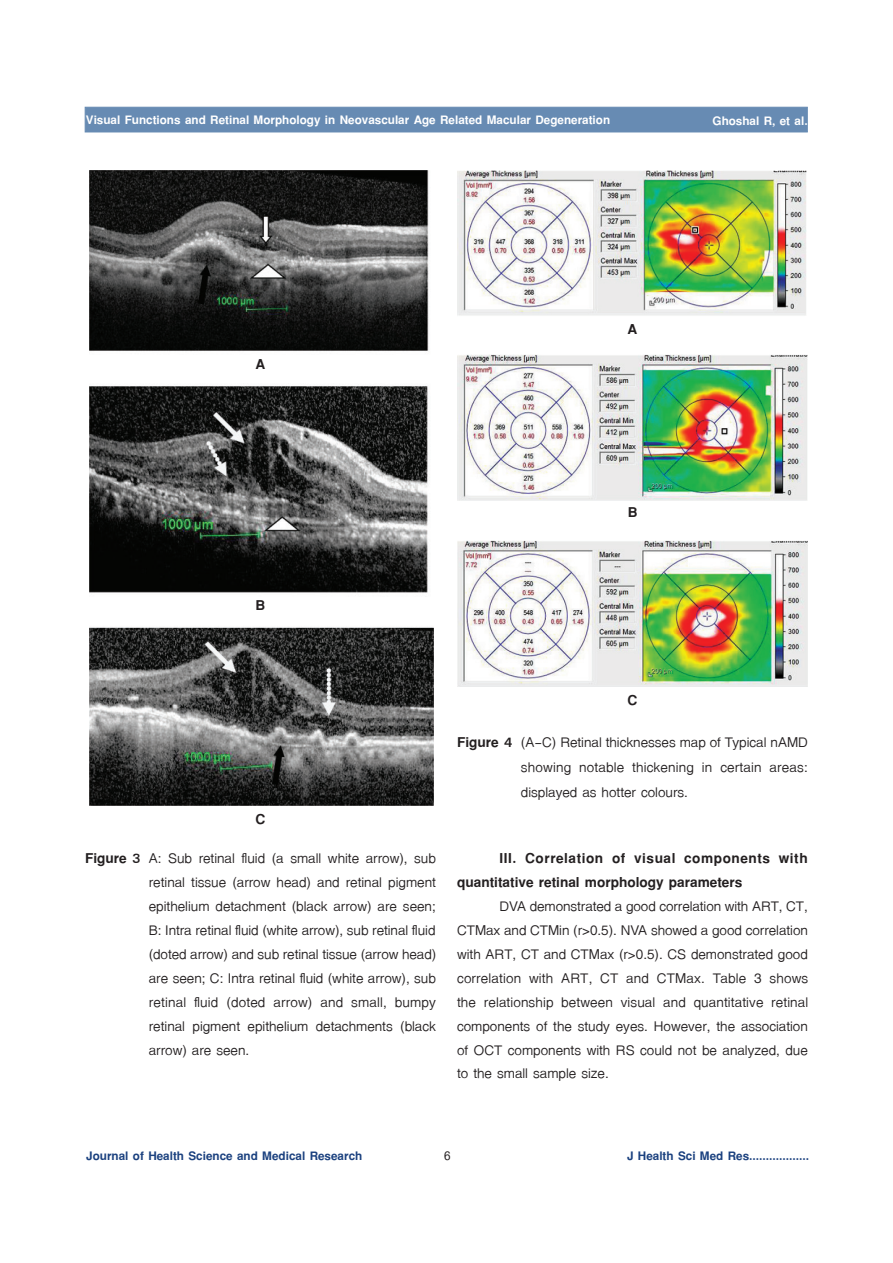
<style>
.page{position:relative;width:893px;height:1263px;background:#fff}
.page>*{position:absolute;margin:0;border:0;box-sizing:border-box;transform-origin:0 0}
.t1{font:21px/24px "TF Lanna";color:#231f20;text-align:justify}
.t2{font:700 21px/24px "TF Lanna";color:#231f20}
.t3{font:700 18px "TF Lanna";color:#fff}
.t4{font:700 18px "TF Lanna";color:#1b417f}
.t5{font:700 18px "Cordia UPC";color:#231f20}
.s1{font-weight:700}
</style>
<div class="page">
<div style="left:85px;top:107px;width:723px;height:25px;background:#678bb3"></div>
<img style="left:90px;top:170px;width:343px;height:635px">
<img style="left:457px;top:170px;width:350px;height:146px">
<img style="left:457px;top:355px;width:351px;height:145px">
<img style="left:457px;top:540px;width:351px;height:147px">
<p class="t3" style="left:86px;top:109px;width:526px">Visual Functions and Retinal Morphology in Neovascular Age Related Macular Degeneration</p>
<p class="t3" style="left:713px;top:109px;width:97px">Ghoshal R, et al.</p>
<p class="t2" style="left:256px;top:352px;width:11px">A</p>
<p class="t2" style="left:628px;top:317px;width:11px">A</p>
<p class="t2" style="left:256px;top:593px;width:11px">B</p>
<p class="t2" style="left:628px;top:500px;width:11px">B</p>
<p class="t2" style="left:256px;top:807px;width:11px">C</p>
<p class="t1" style="left:149px;top:846px;width:289px;text-indent:-64px"><span class="s1">Figure 3</span> A: Sub retinal fluid (a small white arrow), sub retinal tissue (arrow head) and retinal pigment epithelium detachment (black arrow) are seen; B: Intra retinal fluid (white arrow), sub retinal fluid (doted arrow) and sub retinal tissue (arrow head) are seen; C: Intra retinal fluid (white arrow), sub retinal fluid (doted arrow) and small, bumpy retinal pigment epithelium detachments (black arrow) are seen.</p>
<p class="t1" style="left:457px;top:679px;width:352px;line-height:42px;text-align:center"><span class="s1">C<br>Figure 4</span> (A-C) Retinal thicknesses map of Typical nAMD</p>
<p class="t1" style="left:521px;top:755px;width:289px;line-height:25.2px">showing notable thickening in certain areas: displayed as hotter colours.</p>
<p class="t2" style="left:457px;top:846px;width:352px;text-indent:43px">III. Correlation of visual components with quantitative retinal morphology parameters</p>
<p class="t1" style="left:457px;top:894px;width:353px;text-indent:43px">DVA demonstrated a good correlation with ART, CT, CTMax and CTMin (r&gt;0.5). NVA showed a good correlation with ART, CT and CTMax (r&gt;0.5). CS demonstrated good correlation with ART, CT and CTMax. Table 3 shows the relationship between visual and quantitative retinal components of the study eyes. However, the association of OCT components with RS could not be analyzed, due to the small sample size.</p>
<p class="t4" style="left:86px;top:1145px;width:277px">Journal of Health Science and Medical Research</p>
<p class="t5" style="left:444px;top:1145px;width:8px">6</p>
<p class="t4" style="left:627px;top:1145px;width:184px">J Health Sci Med Res..................</p>
</div>
